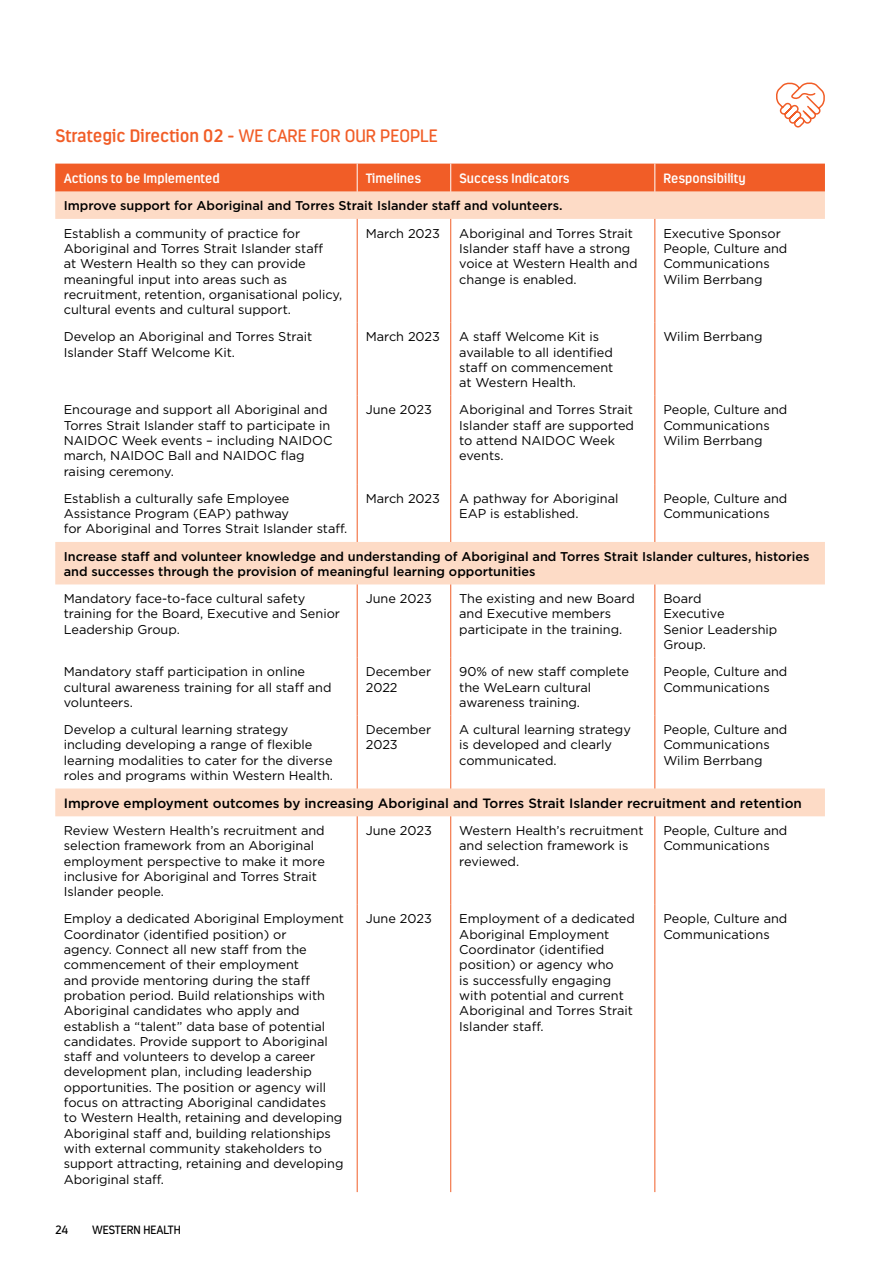
<style>
.page{position:relative;width:893px;height:1263px;background:#fff}
.page>*{position:absolute;margin:0;border:0;box-sizing:border-box;transform-origin:0 0}
.t1{font:600 18px "Estandar Rounded";color:#f15d27}
.t2{font:500 13.5px "Gotham";color:#000}
.t3{font:600 13.5px "Estandar Rounded";color:#fff}
.t4{font:12.75px/15.3px "Gotham";color:#000}
.t5{font:500 12.75px/15.3px "Gotham";color:#000}
.t6{font:12px "Estandar Rounded";color:#000}
.s1{font-weight:400}
</style>
<div class="page">
<svg style="left:55px;top:192px;width:770px;height:624px"></svg>
<div style="left:55px;top:164px;width:770px;height:28px;background:#f15d27"></div>
<hr style="left:357px;top:219px;width:1px;height:104px;background:#f15d27">
<hr style="left:450px;top:219px;width:1px;height:104px;background:#f15d27">
<hr style="left:655px;top:219px;width:1px;height:104px;background:#f15d27">
<hr style="left:357px;top:323px;width:1px;height:73px;background:#f15d27">
<hr style="left:450px;top:323px;width:1px;height:73px;background:#f15d27">
<hr style="left:655px;top:323px;width:1px;height:73px;background:#f15d27">
<hr style="left:357px;top:396px;width:1px;height:88px;background:#f15d27">
<hr style="left:450px;top:396px;width:1px;height:88px;background:#f15d27">
<hr style="left:655px;top:396px;width:1px;height:88px;background:#f15d27">
<hr style="left:357px;top:484px;width:1px;height:58px;background:#f15d27">
<hr style="left:450px;top:484px;width:1px;height:58px;background:#f15d27">
<hr style="left:655px;top:484px;width:1px;height:58px;background:#f15d27">
<hr style="left:357px;top:584px;width:1px;height:74px;background:#f15d27">
<hr style="left:450px;top:584px;width:1px;height:74px;background:#f15d27">
<hr style="left:655px;top:584px;width:1px;height:74px;background:#f15d27">
<hr style="left:357px;top:658px;width:1px;height:57px;background:#f15d27">
<hr style="left:450px;top:658px;width:1px;height:57px;background:#f15d27">
<hr style="left:655px;top:658px;width:1px;height:57px;background:#f15d27">
<hr style="left:357px;top:715px;width:1px;height:73px;background:#f15d27">
<hr style="left:450px;top:715px;width:1px;height:73px;background:#f15d27">
<hr style="left:655px;top:715px;width:1px;height:73px;background:#f15d27">
<hr style="left:357px;top:816px;width:1px;height:89px;background:#f15d27">
<hr style="left:450px;top:816px;width:1px;height:89px;background:#f15d27">
<hr style="left:655px;top:816px;width:1px;height:89px;background:#f15d27">
<hr style="left:357px;top:905px;width:1px;height:287px;background:#f15d27">
<hr style="left:450px;top:905px;width:1px;height:287px;background:#f15d27">
<hr style="left:655px;top:905px;width:1px;height:287px;background:#f15d27">
<svg style="left:776px;top:82px;width:49px;height:46px"></svg>
<h1 class="t1" style="left:55px;top:125px;width:384px">Strategic Direction 02 - <span class="s1">WE CARE FOR OUR PEOPLE</span></h1>
<p class="t3" style="left:64px;top:170px;width:158px">Actions to be Implemented</p>
<p class="t3" style="left:366px;top:170px;width:57px">Timelines</p>
<p class="t3" style="left:459px;top:170px;width:112px">Success Indicators</p>
<p class="t3" style="left:663px;top:170px;width:84px">Responsibility</p>
<p class="t5" style="left:64px;top:198px;width:500px">Improve support for Aboriginal and Torres Strait Islander staff and volunteers.</p>
<p class="t4" style="left:64px;top:225px;width:280px">Establish a community of practice for Aboriginal and Torres Strait Islander staff<br>at Western Health so they can provide meaningful input into areas such as recruitment, retention, organisational policy, cultural events and cultural support.</p>
<p class="t4" style="left:366px;top:225px;width:76px">March 2023</p>
<p class="t4" style="left:459px;top:225px;width:180px">Aboriginal and Torres Strait<br>Islander staff have a strong voice at Western Health and change is enabled.</p>
<p class="t4" style="left:663px;top:225px;width:126px">Executive Sponsor<br>People, Culture and<br>Communications<br>Wilim Berrbang</p>
<p class="t4" style="left:64px;top:329px;width:250px">Develop an Aboriginal and Torres Strait<br>Islander Staff Welcome Kit.</p>
<p class="t4" style="left:366px;top:329px;width:76px">March 2023</p>
<p class="t4" style="left:459px;top:329px;width:156px">A staff Welcome Kit is available to all identified staff on commencement at Western Health.</p>
<p class="t4" style="left:663px;top:329px;width:101px">Wilim Berrbang</p>
<p class="t4" style="left:64px;top:402px;width:270px">Encourage and support all Aboriginal and Torres Strait Islander staff to participate in NAIDOC Week events – including NAIDOC march, NAIDOC Ball and NAIDOC flag raising ceremony.</p>
<p class="t4" style="left:366px;top:402px;width:68px">June 2023</p>
<p class="t4" style="left:459px;top:402px;width:176px">Aboriginal and Torres Strait<br>Islander staff are supported to attend NAIDOC Week events.</p>
<p class="t4" style="left:663px;top:402px;width:126px">People, Culture and<br>Communications<br>Wilim Berrbang</p>
<p class="t4" style="left:64px;top:490px;width:285px">Establish a culturally safe Employee<br>Assistance Program (EAP) pathway<br>for Aboriginal and Torres Strait Islander staff.</p>
<p class="t4" style="left:366px;top:490px;width:76px">March 2023</p>
<p class="t4" style="left:459px;top:490px;width:161px">A pathway for Aboriginal<br>EAP is established.</p>
<p class="t4" style="left:663px;top:490px;width:126px">People, Culture and<br>Communications</p>
<p class="t5" style="left:64px;top:548px;width:747px">Increase staff and volunteer knowledge and understanding of Aboriginal and Torres Strait Islander cultures, histories and successes through the provision of meaningful learning opportunities</p>
<p class="t4" style="left:64px;top:591px;width:278px">Mandatory face-to-face cultural safety training for the Board, Executive and Senior<br>Leadership Group.</p>
<p class="t4" style="left:366px;top:591px;width:68px">June 2023</p>
<p class="t4" style="left:459px;top:591px;width:177px">The existing and new Board and Executive members participate in the training.</p>
<p class="t4" style="left:663px;top:591px;width:116px">Board<br>Executive<br>Senior Leadership<br>Group.</p>
<p class="t4" style="left:64px;top:664px;width:269px">Mandatory staff participation in online cultural awareness training for all staff and volunteers.</p>
<p class="t4" style="left:366px;top:664px;width:67px">December<br>2022</p>
<p class="t4" style="left:459px;top:664px;width:171px">90% of new staff complete the WeLearn cultural awareness training.</p>
<p class="t4" style="left:663px;top:664px;width:126px">People, Culture and<br>Communications</p>
<p class="t4" style="left:64px;top:722px;width:271px">Develop a cultural learning strategy including developing a range of flexible learning modalities to cater for the diverse roles and programs within Western Health.</p>
<p class="t4" style="left:366px;top:722px;width:67px">December<br>2023</p>
<p class="t4" style="left:459px;top:722px;width:173px">A cultural learning strategy is developed and clearly communicated.</p>
<p class="t4" style="left:663px;top:722px;width:126px">People, Culture and<br>Communications<br>Wilim Berrbang</p>
<p class="t2" style="left:64px;top:794px;width:740px">Improve employment outcomes by increasing Aboriginal and Torres Strait Islander recruitment and retention</p>
<p class="t4" style="left:64px;top:823px;width:263px">Review Western Health’s recruitment and selection framework from an Aboriginal employment perspective to make it more inclusive for Aboriginal and Torres Strait Islander people.</p>
<p class="t4" style="left:366px;top:823px;width:68px">June 2023</p>
<p class="t4" style="left:459px;top:823px;width:186px">Western Health’s recruitment and selection framework is reviewed.</p>
<p class="t4" style="left:663px;top:823px;width:126px">People, Culture and<br>Communications</p>
<p class="t4" style="left:64px;top:911px;width:282px">Employ a dedicated Aboriginal Employment Coordinator (identified position) or<br>agency. Connect all new staff from the commencement of their employment<br>and provide mentoring during the staff probation period. Build relationships with Aboriginal candidates who apply and establish a “talent” data base of potential candidates. Provide support to Aboriginal staff and volunteers to develop a career development plan, including leadership opportunities. The position or agency will focus on attracting Aboriginal candidates<br>to Western Health, retaining and developing Aboriginal staff and, building relationships with external community stakeholders to support attracting, retaining and developing Aboriginal staff.</p>
<p class="t4" style="left:366px;top:911px;width:68px">June 2023</p>
<p class="t4" style="left:459px;top:911px;width:177px">Employment of a dedicated<br>Aboriginal Employment<br>Coordinator (identified position) or agency who<br>is successfully engaging with potential and current<br>Aboriginal and Torres Strait<br>Islander staff.</p>
<p class="t4" style="left:663px;top:911px;width:126px">People, Culture and<br>Communications</p>
<p class="t6" style="left:55px;top:1223px;width:14px">24</p>
<p class="t6" style="left:92px;top:1223px;width:90px">WESTERN HEALTH</p>
</div>
